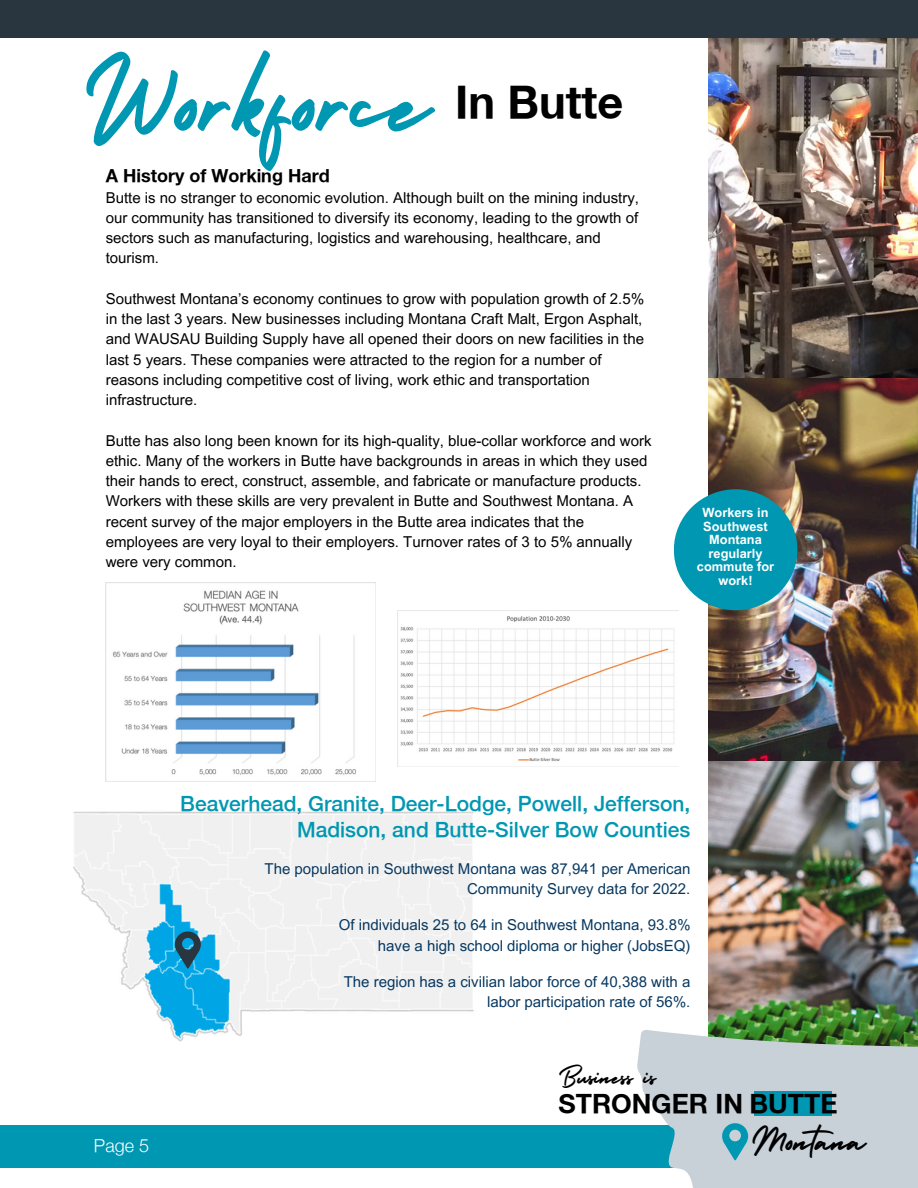
<style>
.page{position:relative;width:918px;height:1188px;background:#fff}
.page>*{position:absolute;margin:0;border:0;box-sizing:border-box;transform-origin:0 0}
.t1{font:130.65px "Holiday";color:#0097b2}
.t2{font:700 44.85px "Helvetica Neue";color:#000}
.t3{font:41.1px "Holiday";color:#000001}
.t4{font:30.3px "Holiday";color:#000001}
.t5{font:700 26.55px "Helvetica Neue";color:#000001}
.t6{font:500 21px/25.8px "Helvetica Neue";color:#0097b2;text-align:right}
.t7{font:700 18px "Helvetica Neue";color:#000}
.t8{font:300 18px "Helvetica Neue";color:#fff}
.t9{font:15px/20.2px "Arial MT Pro";color:#000}
.t10{font:15px/20.2px "Arial MT Pro";color:#073860;text-align:right}
.t11{font:700 12.75px/13.5px "Arial MT Pro";color:#fff;text-align:center}
</style>
<div class="page">
<img style="left:708px;top:38px;width:210px;height:992px">
<div style="left:0;top:1125px;width:918px;height:43px;background:#0097b2"></div>
<svg style="left:637px;top:1030px;width:281px;height:158px;background:#bacacc"></svg>
<div style="left:0;top:0;width:918px;height:38px;background:#2a363f"></div>
<div style="left:754px;top:1092px;width:78px;height:24px;background:#0097b2"></div>
<svg style="left:722px;top:1123px;width:26px;height:38px"></svg>
<img style="left:73px;top:811px;width:401px;height:231px">
<img style="left:106px;top:582px;width:270px;height:199px">
<img style="left:398px;top:610px;width:281px;height:157px">
<svg style="left:175px;top:931px;width:26px;height:38px"></svg>
<div style="left:674px;top:489px;width:123px;height:121px;background:#0097b2;border-radius:50%"></div>
<p class="t1" style="left:83px;top:0;width:349px">Workforce</p>
<p class="t2" style="left:455px;top:74px;width:170px">In Butte</p>
<p class="t7" style="left:106px;top:165px;width:225px">A History of Working Hard</p>
<p class="t9" style="left:106px;top:189px;width:535px">Butte is no stranger to economic evolution. Although built on the mining industry, our community has transitioned to diversify its economy, leading to the growth of sectors such as manufacturing, logistics and warehousing, healthcare, and tourism.</p>
<p class="t9" style="left:106px;top:290px;width:540px">Southwest Montana’s economy continues to grow with population growth of 2.5% in the last 3 years. New businesses including Montana Craft Malt, Ergon Asphalt, and WAUSAU Building Supply have all opened their doors on new facilities in the last 5 years. These companies were attracted to the region for a number of reasons including competitive cost of living, work ethic and transportation infrastructure.</p>
<p class="t9" style="left:106px;top:432px;width:547px">Butte has also long been known for its high-quality, blue-collar workforce and work ethic. Many of the workers in Butte have backgrounds in areas in which they used their hands to erect, construct, assemble, and fabricate or manufacture products.<br>Workers with these skills are very prevalent in Butte and Southwest Montana. A recent survey of the major employers in the Butte area indicates that the employees are very loyal to their employers. Turnover rates of 3 to 5% annually were very common.</p>
<p class="t11" style="left:697px;top:508px;width:79px">Workers in<br>Southwest<br>Montana regularly commute for work!</p>
<p class="t6" style="left:180px;top:790px;width:512px">Beaverhead, Granite, Deer-Lodge, Powell, Jefferson,<br>Madison, and Butte-Silver Bow Counties</p>
<h5 class="t10" style="left:265px;top:861px;width:427px">The population in Southwest Montana was 87,941 per American<br>Community Survey data for 2022.</h5>
<p class="t10" style="left:339px;top:917px;width:353px">Of individuals 25 to 64 in Southwest Montana, 93.8% have a high school diploma or higher (JobsEQ)</p>
<p class="t10" style="left:344px;top:974px;width:348px">The region has a civilian labor force of 40,388 with a labor participation rate of 56%.</p>
<p class="t4" style="left:559px;top:1053px;width:99px">Business is</p>
<p class="t8" style="left:94px;top:1135px;width:57px">Page 5</p>
<h1 class="t5" style="left:559px;top:1087px;width:281px">STRONGER IN BUTTE</h1>
<p class="t3" style="left:751px;top:1109px;width:116px">Montana</p>
</div>
